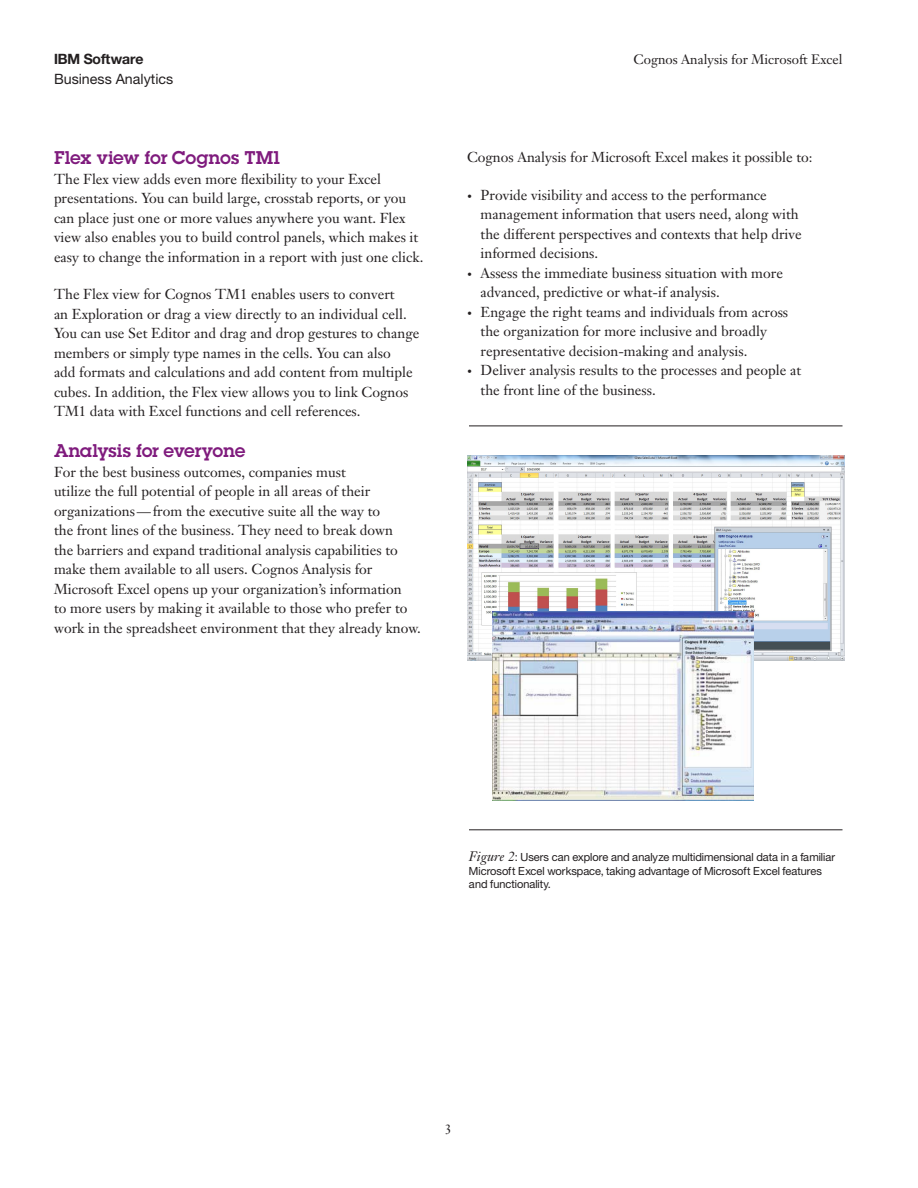
<style>
.page{position:relative;width:918px;height:1188px;background:#fff}
.page>*{position:absolute;margin:0;border:0;box-sizing:border-box;transform-origin:0 0}
.t1{font:18px "Lubalin Demifor IBM";color:#7f1b7d}
.t2{font:14.25px/19.5px "Janson Text LT Pro";color:#231f20}
.t3{font:14.25px "Helvetica Neue";color:#231f20}
.t4{font:14.25px "Helv Neue Boldfor IBM";color:#231f20}
.t5{font:13.5px "Janson Text LT Pro";color:#231f20}
.t6{font:11.25px/13.5px "Helv Neue Romanfor IBM";color:#231f20}
.s1{font-size:9.75px}
.s2{font-family:"Janson Text LT Pro";font-style:italic;font-size:13.5px}
</style>
<div class="page">
<hr style="left:469px;top:426px;width:374px;height:1px;background:#231f20">
<hr style="left:469px;top:829px;width:374px;height:1px;background:#231f20">
<img style="left:467px;top:455px;width:377px;height:205px">
<img style="left:493px;top:611px;width:261px;height:190px">
<p class="t4" style="left:54px;top:50px;width:91px">IBM Software</p>
<p class="t3" style="left:54px;top:71px;width:121px">Business Analytics</p>
<p class="t1" style="left:54px;top:146px;width:227px">Flex view for Cognos TM1</p>
<p class="t2" style="left:54px;top:169px;width:371px">The Flex view adds even more flexibility to your Excel presentations. You can build large, crosstab reports, or you can place just one or more values anywhere you want. Flex view also enables you to build control panels, which makes it easy to change the information in a report with just one click.</p>
<p class="t2" style="left:54px;top:285px;width:367px">The Flex view for Cognos TM1 enables users to convert<br>an Exploration or drag a view directly to an individual cell.<br>You can use Set Editor and drag and drop gestures to change members or simply type names in the cells. You can also<br>add formats and calculations and add content from multiple cubes. In addition, the Flex view allows you to link Cognos TM1 data with Excel functions and cell references.</p>
<p class="t1" style="left:54px;top:439px;width:193px">Analysis for everyone</p>
<p class="t2" style="left:54px;top:462px;width:368px">For the best business outcomes, companies must<br>utilize the full potential of people in all areas of their organizations—from the executive suite all the way to<br>the front lines of the business. They need to break down<br>the barriers and expand traditional analysis capabilities to make them available to all users. Cognos Analysis for Microsoft Excel opens up your organization’s information<br>to more users by making it available to those who prefer to work in the spreadsheet environment that they already know.</p>
<p class="t5" style="left:634px;top:51px;width:210px">Cognos Analysis for Microsoft Excel</p>
<p class="t2" style="left:467px;top:147px;width:347px">Cognos Analysis for Microsoft Excel makes it possible to:</p>
<p class="t2" style="left:481px;top:185px;width:323px;text-indent:-14px"><span class="s1">•</span> Provide visibility and access to the performance management information that users need, along with the different perspectives and contexts that help drive informed decisions.</p>
<p class="t2" style="left:481px;top:263px;width:304px;text-indent:-14px"><span class="s1">•</span> Assess the immediate business situation with more advanced, predictive or what-if analysis.</p>
<p class="t2" style="left:481px;top:302px;width:309px;text-indent:-14px"><span class="s1">•</span> Engage the right teams and individuals from across the organization for more inclusive and broadly representative decision-making and analysis.</p>
<p class="t2" style="left:481px;top:361px;width:322px;text-indent:-14px"><span class="s1">•</span> Deliver analysis results to the processes and people at the front line of the business.</p>
<p class="t6" style="left:469px;top:850px;width:368px"><span class="s2">Figure 2</span>: Users can explore and analyze multidimensional data in a familiar<br>Microsoft Excel workspace, taking advantage of Microsoft Excel features and functionality.</p>
<p class="t5" style="left:445px;top:1121px;width:9px">3</p>
</div>
